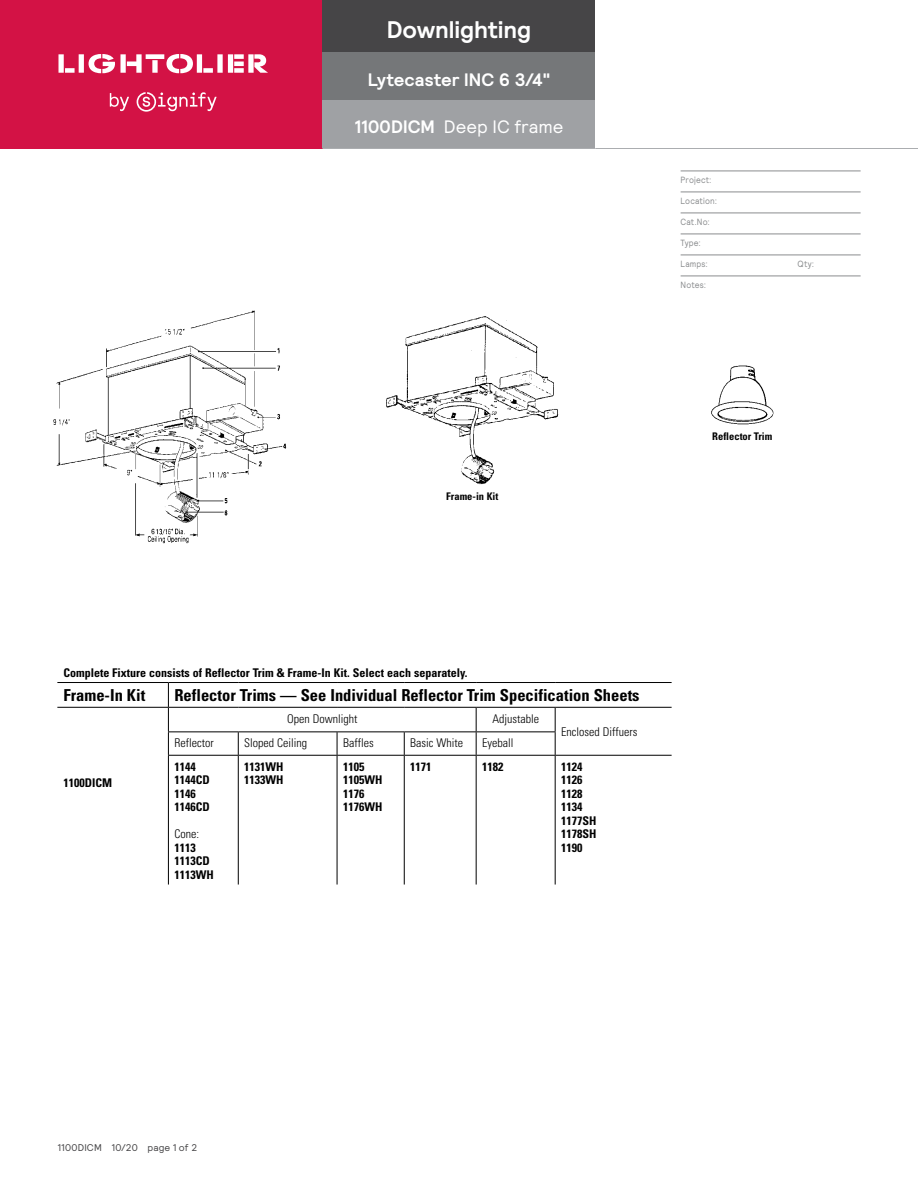
<style>
.page{position:relative;width:918px;height:1188px;background:#fff}
.page>*{position:absolute;margin:0;border:0;box-sizing:border-box;transform-origin:0 0}
.t1{font:700 24px "Relative";letter-spacing:.005em;color:#fff}
.t2{font:18px "Relative";color:#fff}
.t3{font:700 18px "Relative";letter-spacing:.005em;color:#fff}
.t4{font:700 condensed 16.5px "Univers";color:#000}
.t5{font:700 condensed 12px/13.5px "Univers";color:#000}
.t6{font:300 condensed 12px "Univers";color:#000}
.t7{font:700 condensed 10.5px "Univers";color:#000}
.t8{font:9.75px "Relative";letter-spacing:.02em;color:#464547}
.t9{font:9px "Relative";letter-spacing:.02em;color:#8a8c8e;scale:.9 1}
.s1{font-weight:700}
</style>
<div class="page">
<hr style="left:681px;top:171px;width:180px;height:1px;background:#8a8c8e">
<hr style="left:681px;top:192px;width:180px;height:1px;background:#8a8c8e">
<hr style="left:681px;top:213px;width:180px;height:1px;background:#8a8c8e">
<hr style="left:681px;top:234px;width:180px;height:1px;background:#8a8c8e">
<hr style="left:681px;top:255px;width:180px;height:1px;background:#8a8c8e">
<hr style="left:681px;top:276px;width:180px;height:1px;background:#8a8c8e">
<div style="left:0;top:0;width:322px;height:148px;background:#d31245"></div>
<div style="left:322px;top:0;width:274px;height:52px;background:#464547"></div>
<div style="left:322px;top:52px;width:274px;height:48px;background:#757779"></div>
<div style="left:322px;top:100px;width:274px;height:48px;background:#9fa1a4"></div>
<hr style="left:0;top:148px;width:322px;height:1px;background:#d31245">
<hr style="left:322px;top:148px;width:274px;height:1px;background:#abadb0">
<hr style="left:596px;top:148px;width:322px;height:1px;background:#abadb0">
<svg style="left:58px;top:54px;width:210px;height:19px"></svg>
<svg style="left:110px;top:92px;width:107px;height:20px"></svg>
<img style="left:711px;top:365px;width:63px;height:60px">
<img style="left:53px;top:310px;width:234px;height:234px">
<img style="left:386px;top:316px;width:173px;height:169px">
<hr style="left:57px;top:682px;width:111px;height:1px;background:#000">
<hr style="left:168px;top:682px;width:70px;height:1px;background:#000">
<hr style="left:238px;top:682px;width:99px;height:1px;background:#000">
<hr style="left:337px;top:682px;width:67px;height:1px;background:#000">
<hr style="left:404px;top:682px;width:72px;height:1px;background:#000">
<hr style="left:476px;top:682px;width:79px;height:1px;background:#000">
<hr style="left:555px;top:682px;width:117px;height:1px;background:#000">
<hr style="left:57px;top:707px;width:111px;height:1px;background:#000">
<hr style="left:168px;top:707px;width:70px;height:1px;background:#000">
<hr style="left:238px;top:707px;width:99px;height:1px;background:#000">
<hr style="left:337px;top:707px;width:67px;height:1px;background:#000">
<hr style="left:404px;top:707px;width:72px;height:1px;background:#000">
<hr style="left:476px;top:707px;width:79px;height:1px;background:#000">
<hr style="left:555px;top:707px;width:117px;height:1px;background:#000">
<hr style="left:168px;top:731px;width:70px;height:1px;background:#000">
<svg style="left:168px;top:683px;width:1px;height:72px"></svg>
<hr style="left:238px;top:731px;width:99px;height:1px;background:#000">
<svg style="left:238px;top:732px;width:1px;height:23px"></svg>
<hr style="left:337px;top:731px;width:67px;height:1px;background:#000">
<svg style="left:337px;top:732px;width:1px;height:23px"></svg>
<hr style="left:404px;top:731px;width:72px;height:1px;background:#000">
<svg style="left:404px;top:732px;width:1px;height:23px"></svg>
<hr style="left:476px;top:731px;width:80px;height:1px;background:#000">
<svg style="left:476px;top:708px;width:1px;height:47px"></svg>
<svg style="left:555px;top:708px;width:1px;height:47px"></svg>
<hr style="left:168px;top:755px;width:70px;height:1px;background:#000">
<hr style="left:168px;top:756px;width:1px;height:129px;background:#000">
<hr style="left:238px;top:755px;width:99px;height:1px;background:#000">
<hr style="left:238px;top:756px;width:1px;height:129px;background:#000">
<hr style="left:337px;top:755px;width:67px;height:1px;background:#000">
<hr style="left:337px;top:756px;width:1px;height:129px;background:#000">
<hr style="left:404px;top:755px;width:72px;height:1px;background:#000">
<hr style="left:404px;top:756px;width:1px;height:129px;background:#000">
<hr style="left:476px;top:755px;width:79px;height:1px;background:#000">
<hr style="left:476px;top:756px;width:1px;height:129px;background:#000">
<hr style="left:555px;top:755px;width:117px;height:1px;background:#000">
<hr style="left:555px;top:756px;width:1px;height:129px;background:#000">
<h1 class="t1" style="left:387px;top:14px;width:146px">Downlighting</h1>
<h2 class="t3" style="left:368px;top:67px;width:184px">Lytecaster INC 6 3/4"</h2>
<h2 class="t2" style="left:354px;top:115px;width:211px"><span class="s1">1100DICM</span> Deep IC frame</h2>
<p class="t7" style="left:446px;top:490px;width:54px">Frame-in Kit</p>
<p class="t9" style="left:681px;top:174px;width:36px">Project:</p>
<p class="t9" style="left:681px;top:195px;width:42px">Location:</p>
<p class="t9" style="left:681px;top:216px;width:34px">Cat.No:</p>
<p class="t9" style="left:681px;top:237px;width:24px">Type:</p>
<p class="t9" style="left:681px;top:258px;width:32px">Lamps:</p>
<p class="t9" style="left:798px;top:258px;width:20px">Qty:</p>
<p class="t9" style="left:681px;top:279px;width:30px">Notes:</p>
<p class="t7" style="left:712px;top:430px;width:62px">Reflector Trim</p>
<p class="t5" style="left:63px;top:665px;width:406px">Complete Fixture consists of Reflector Trim &amp; Frame-In Kit. Select each separately.</p>
<h3 class="t4" style="left:63px;top:685px;width:83px">Frame-In Kit</h3>
<h3 class="t4" style="left:174px;top:685px;width:467px">Reflector Trims — See Individual Reflector Trim Specification Sheets</h3>
<p class="t5" style="left:63px;top:776px;width:50px">1100DICM</p>
<p class="t6" style="left:287px;top:711px;width:72px">Open Downlight</p>
<p class="t6" style="left:492px;top:711px;width:48px">Adjustable</p>
<p class="t6" style="left:561px;top:725px;width:78px">Enclosed Diffuers</p>
<p class="t6" style="left:174px;top:736px;width:41px">Reflector</p>
<p class="t6" style="left:244px;top:736px;width:64px">Sloped Ceiling</p>
<p class="t6" style="left:343px;top:736px;width:32px">Baffles</p>
<p class="t6" style="left:410px;top:736px;width:54px">Basic White</p>
<p class="t6" style="left:482px;top:736px;width:33px">Eyeball</p>
<p class="t5" style="left:174px;top:759px;width:37px">1144<br>1144CD<br>1146<br>1146CD</p>
<p class="t6" style="left:174px;top:827px;width:26px">Cone:</p>
<p class="t5" style="left:174px;top:840px;width:41px">1113<br>1113CD<br>1113WH</p>
<p class="t5" style="left:244px;top:759px;width:41px">1131WH<br>1133WH</p>
<p class="t5" style="left:343px;top:759px;width:41px">1105<br>1105WH<br>1176<br>1176WH</p>
<p class="t5" style="left:410px;top:759px;width:23px">1171</p>
<p class="t5" style="left:482px;top:759px;width:23px">1182</p>
<p class="t5" style="left:561px;top:759px;width:37px">1124<br>1126<br>1128<br>1134<br>1177SH<br>1178SH<br>1190</p>
<p class="t8" style="left:57px;top:1141px;width:142px">1100DICM 10/20 page 1 of 2</p>
</div>
